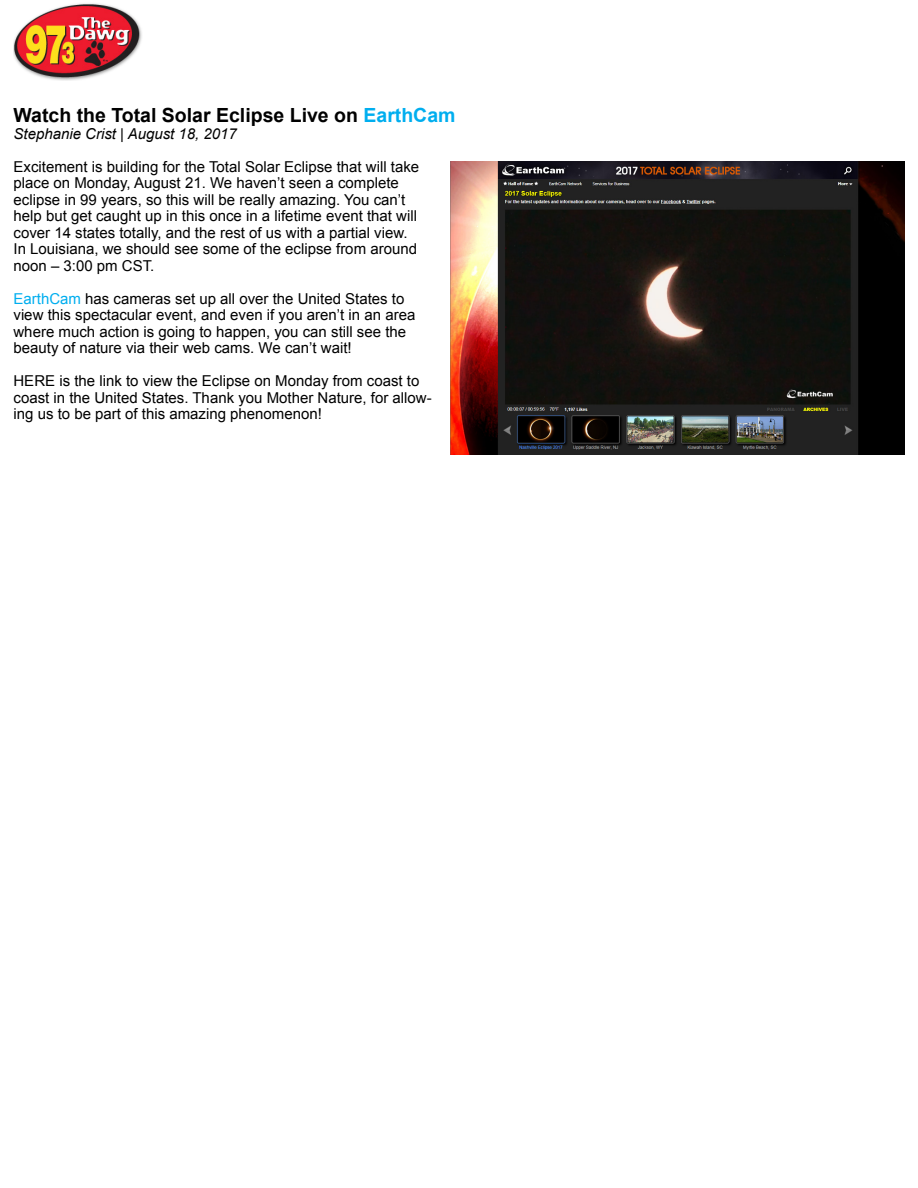
<style>
.page{position:relative;width:918px;height:1188px;background:#fff}
.page>*{position:absolute;margin:0;border:0;box-sizing:border-box;transform-origin:0 0}
.t1{font:700 19.5px "Arial";color:#000}
.t2{font:15px/16.5px "Arial";color:#000}
.t3{font:italic 15px "Arial";color:#000}
.s1{color:#00aeef}
</style>
<div class="page">
<img style="left:14px;top:3px;width:128px;height:78px">
<img style="left:450px;top:161px;width:454px;height:293px">
<h1 class="t1" style="left:14px;top:102px;width:444px">Watch the Total Solar Eclipse Live on <span class="s1">EarthCam</span></h1>
<p class="t3" style="left:14px;top:124px;width:225px">Stephanie Crist | August 18, 2017</p>
<p class="t2" style="left:14px;top:158px;width:407px">Excitement is building for the Total Solar Eclipse that will take place on Monday, August 21. We haven’t seen a complete eclipse in 99 years, so this will be really amazing. You can’t help but get caught up in this once in a lifetime event that will cover 14 states totally, and the rest of us with a partial view.<br>In Louisiana, we should see some of the eclipse from around noon – 3:00 pm CST.</p>
<p class="t2" style="left:14px;top:290px;width:403px"><span class="s1">EarthCam</span> has cameras set up all over the United States to view this spectacular event, and even if you aren’t in an area where much action is going to happen, you can still see the beauty of nature via their web cams. We can’t wait!</p>
<p class="t2" style="left:14px;top:373px;width:420px">HERE is the link to view the Eclipse on Monday from coast to coast in the United States. Thank you Mother Nature, for allow&shy;ing us to be part of this amazing phenomenon!</p>
</div>
